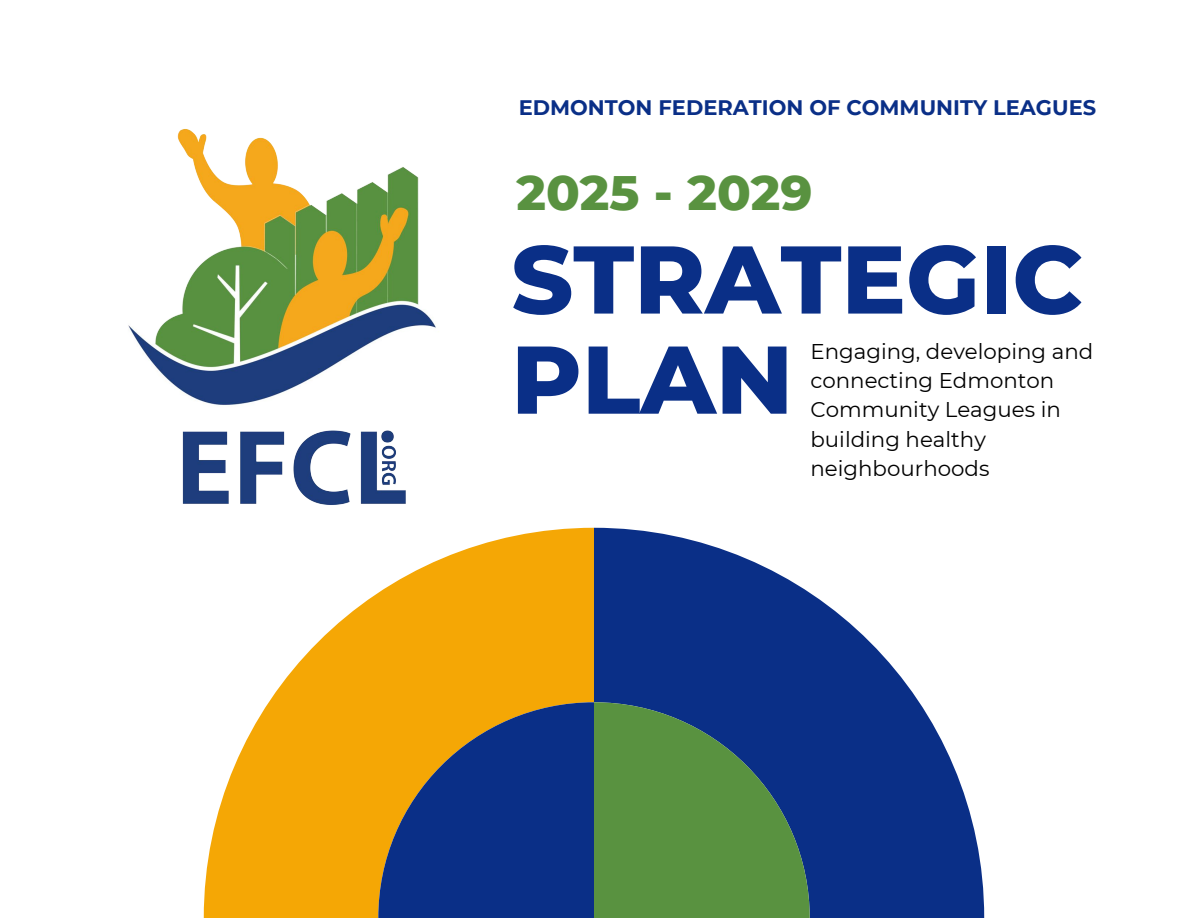
<style>
.page{position:relative;width:1188px;height:918px;background:#fff}
.page>*{position:absolute;margin:0;border:0;box-sizing:border-box;transform-origin:0 0}
.t1{font:800 96px/100.2px "Montserrat";color:#0a2f87}
.t2{font:800 49.35px "Montserrat";color:#599240}
.t3{font:21.3px/29.2px "Montserrat";color:#000}
.t4{font:700 21px "Montserrat";color:#0a2f87}
</style>
<div class="page">
<svg style="left:204px;top:593px;width:174px;height:325px;fill:#f5a705"></svg>
<svg style="left:378px;top:528px;width:606px;height:390px;fill:#0a2f87"></svg>
<svg style="left:594px;top:702px;width:216px;height:216px;background:#487c4f"></svg>
<img style="left:128px;top:129px;width:349px;height:404px">
<h1 class="t4" style="left:519px;top:95px;width:579px">EDMONTON FEDERATION OF COMMUNITY LEAGUES</h1>
<p class="t2" style="left:517px;top:162px;width:297px">2025 - 2029</p>
<h3 class="t1" style="left:511px;top:229px;width:574px">STRATEGIC<br>PLAN</h3>
<h2 class="t3" style="left:810px;top:337px;width:284px">Engaging, developing and connecting Edmonton<br>Community Leagues in building healthy neighbourhoods</h2>
</div>
